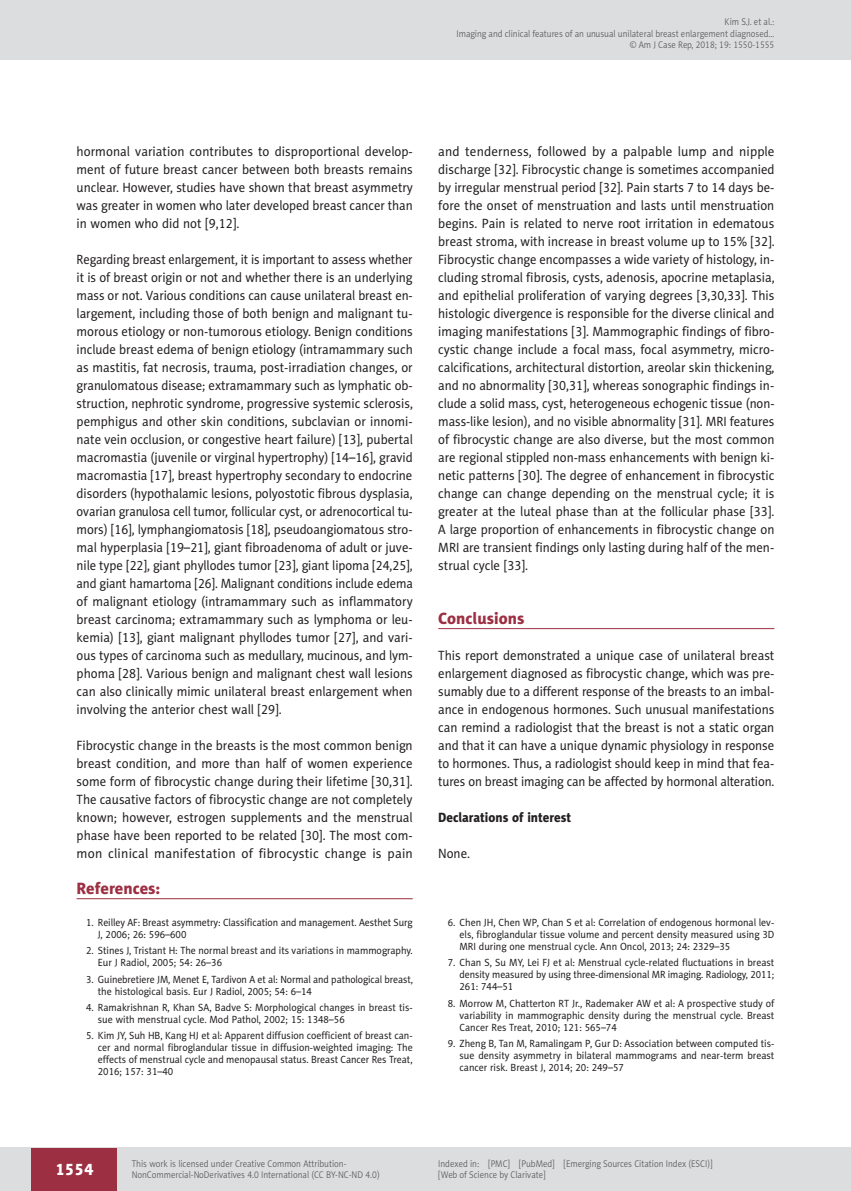
<style>
.page{position:relative;width:851px;height:1191px;background:#fff}
.page>*{position:absolute;margin:0;border:0;box-sizing:border-box;transform-origin:0 0}
.AJCR_Headline_1{font:16.5px "Naomi Sans EFN Heavy";color:#9d2f42}
.AJCR_Referencje_Tytu{font:16.5px "Naomi Sans EFN Heavy";color:#9d2f42}
.t1{font:16.5px "Naomi Sans EFN Heavy";color:#fff}
.AJCR_Body{font:13.5px/18px "Naomi Sans EFN";color:#231f20;text-align:justify;scale:.93 1}
.AJCR_Body-2{font:13.5px/18px "Naomi Sans EFN";color:#231f20;text-align:justify}
.AJCR_Body-3{font:13.5px/18px "Naomi Sans EFN";color:#231f20;text-align:justify;scale:.95 1}
.AJCR_Body-4{font:13.5px/18px "Naomi Sans EFN";color:#231f20;text-align:justify;scale:.96 1}
.AJCR_Headline_2{font:13.5px "Naomi Sans EFN Heavy";color:#231f20;scale:.95 1}
.AJCR_Referencje_punk{font:10.5px/12px "Naomi Sans EFN";color:#231f20;text-align:justify;scale:.95 1}
.AJCR_Referencje_punk-2{font:10.5px/12px "Naomi Sans EFN";color:#231f20;scale:.93 1}
.AJCR_Referencje_punk-3{font:10.5px/12px "Naomi Sans EFN";color:#231f20;scale:.94 1}
.t2{font:9.75px/11.2px "Naomi Sans EFN Light";color:#57585a;scale:.9 1}
</style>
<div class="page">
<hr style="left:438px;top:628px;width:336px;height:1px;background:#9d2f42">
<hr style="left:77px;top:898px;width:335px;height:1px;background:#9d2f42">
<div style="left:0;top:1148px;width:850px;height:43px;background:#dcdddf"></div>
<div style="left:32px;top:1147px;width:85px;height:43px;background:#9d2f42"></div>
<div style="left:0;top:0;width:850px;height:60px;background:#dcdddf"></div>
<hr style="left:850px;top:0;width:1px;height:60px;background:#dcdddf">
<p class="t2" style="left:456px;top:16px;width:354px;text-align:right">Kim S.J. et al.:<br>Imaging and clinical features of an unusual unilateral breast enlargement diagnosed… © Am J Case Rep, 2018; 19: 1550-1555</p>
<p class="AJCR_Body-4" style="left:77px;top:142px;width:352px">hormonal variation contributes to disproportional develop&shy;ment of future breast cancer between both breasts remains unclear. However, studies have shown that breast asymmetry was greater in women who later developed breast cancer than in women who did not [9,12].</p>
<p class="AJCR_Body" style="left:77px;top:250px;width:363px">Regarding breast enlargement, it is important to assess whether it is of breast origin or not and whether there is an underlying mass or not. Various conditions can cause unilateral breast en&shy;largement, including those of both benign and malignant tu&shy;morous etiology or non-tumorous etiology. Benign conditions include breast edema of benign etiology (intramammary such as mastitis, fat necrosis, trauma, post-irradiation changes, or granulomatous disease; extramammary such as lymphatic ob&shy;struction, nephrotic syndrome, progressive systemic sclerosis, pemphigus and other skin conditions, subclavian or innomi&shy;nate vein occlusion, or congestive heart failure) [13], pubertal macromastia (juvenile or virginal hypertrophy) [14–16], gravid macromastia [17], breast hypertrophy secondary to endocrine disorders (hypothalamic lesions, polyostotic fibrous dysplasia, ovarian granulosa cell tumor, follicular cyst, or adrenocortical tu&shy;mors) [16], lymphangiomatosis [18], pseudoangiomatous stro&shy;mal hyperplasia [19–21], giant fibroadenoma of adult or juve&shy;nile type [22], giant phyllodes tumor [23], giant lipoma [24,25], and giant hamartoma [26]. Malignant conditions include edema of malignant etiology (intramammary such as inflammatory breast carcinoma; extramammary such as lymphoma or leu&shy;kemia) [13], giant malignant phyllodes tumor [27], and vari&shy;ous types of carcinoma such as medullary, mucinous, and lym&shy;phoma [28]. Various benign and malignant chest wall lesions can also clinically mimic unilateral breast enlargement when involving the anterior chest wall [29].</p>
<p class="AJCR_Body-3" style="left:77px;top:736px;width:355px">Fibrocystic change in the breasts is the most common benign breast condition, and more than half of women experience some form of fibrocystic change during their lifetime [30,31].<br>The causative factors of fibrocystic change are not completely known; however, estrogen supplements and the menstrual phase have been reported to be related [30]. The most com&shy;mon clinical manifestation of fibrocystic change is pain</p>
<p class="AJCR_Referencje_Tytu" style="left:77px;top:878px;width:85px">References:</p>
<p class="AJCR_Referencje_punk-3" style="left:98px;top:916px;width:336px;text-indent:-12px">1. Reilley AF: Breast asymmetry: Classification and management. Aesthet Surg<br>J, 2006; 26: 596–600</p>
<p class="AJCR_Referencje_punk" style="left:98px;top:945px;width:333px;text-indent:-12px">2. Stines J, Tristant H: The normal breast and its variations in mammography.<br>Eur J Radiol, 2005; 54: 26–36</p>
<p class="AJCR_Referencje_punk-2" style="left:98px;top:973px;width:340px;text-indent:-12px">3. Guinebretiere JM, Menet E, Tardivon A et al: Normal and pathological breast, the histological basis. Eur J Radiol, 2005; 54: 6–14</p>
<p class="AJCR_Referencje_punk" style="left:98px;top:1001px;width:333px;text-indent:-12px">4. Ramakrishnan R, Khan SA, Badve S: Morphological changes in breast tis&shy;sue with menstrual cycle. Mod Pathol, 2002; 15: 1348–56</p>
<p class="AJCR_Referencje_punk" style="left:98px;top:1029px;width:333px;text-indent:-12px">5. Kim JY, Suh HB, Kang HJ et al: Apparent diffusion coefficient of breast can&shy;cer and normal fibroglandular tissue in diffusion-weighted imaging: The effects of menstrual cycle and menopausal status. Breast Cancer Res Treat, 2016; 157: 31–40</p>
<p class="AJCR_Body-2" style="left:438px;top:142px;width:338px">and tenderness, followed by a palpable lump and nipple discharge [32]. Fibrocystic change is sometimes accompanied by irregular menstrual period [32]. Pain starts 7 to 14 days be&shy;fore the onset of menstruation and lasts until menstruation begins. Pain is related to nerve root irritation in edematous breast stroma, with increase in breast volume up to 15% [32].<br>Fibrocystic change encompasses a wide variety of histology, in&shy;cluding stromal fibrosis, cysts, adenosis, apocrine metaplasia, and epithelial proliferation of varying degrees [3,30,33]. This histologic divergence is responsible for the diverse clinical and imaging manifestations [3]. Mammographic findings of fibro&shy;cystic change include a focal mass, focal asymmetry, micro&shy;calcifications, architectural distortion, areolar skin thickening, and no abnormality [30,31], whereas sonographic findings in&shy;clude a solid mass, cyst, heterogeneous echogenic tissue (non&shy;mass-like lesion), and no visible abnormality [31]. MRI features of fibrocystic change are also diverse, but the most common are regional stippled non-mass enhancements with benign ki&shy;netic patterns [30]. The degree of enhancement in fibrocystic change can change depending on the menstrual cycle; it is greater at the luteal phase than at the follicular phase [33].<br>A large proportion of enhancements in fibrocystic change on MRI are transient findings only lasting during half of the men&shy;strual cycle [33].</p>
<p class="AJCR_Headline_1" style="left:438px;top:608px;width:88px">Conclusions</p>
<p class="AJCR_Body-3" style="left:438px;top:646px;width:355px">This report demonstrated a unique case of unilateral breast enlargement diagnosed as fibrocystic change, which was pre&shy;sumably due to a different response of the breasts to an imbal&shy;ance in endogenous hormones. Such unusual manifestations can remind a radiologist that the breast is not a static organ and that it can have a unique dynamic physiology in response to hormones. Thus, a radiologist should keep in mind that fea&shy;tures on breast imaging can be affected by hormonal alteration.</p>
<p class="AJCR_Headline_2" style="left:438px;top:809px;width:141px">Declarations of interest</p>
<p class="AJCR_Body-3" style="left:438px;top:844px;width:35px">None.</p>
<p class="AJCR_Referencje_punk" style="left:459px;top:916px;width:333px;text-indent:-12px">6. Chen JH, Chen WP, Chan S et al: Correlation of endogenous hormonal lev&shy;els, fibroglandular tissue volume and percent density measured using 3D MRI during one menstrual cycle. Ann Oncol, 2013; 24: 2329–35</p>
<p class="AJCR_Referencje_punk" style="left:459px;top:957px;width:333px;text-indent:-12px">7. Chan S, Su MY, Lei FJ et al: Menstrual cycle-related fluctuations in breast density measured by using three-dimensional MR imaging. Radiology, 2011; 261: 744–51</p>
<p class="AJCR_Referencje_punk" style="left:459px;top:997px;width:333px;text-indent:-12px">8. Morrow M, Chatterton RT Jr., Rademaker AW et al: A prospective study of variability in mammographic density during the menstrual cycle. Breast Cancer Res Treat, 2010; 121: 565–74</p>
<p class="AJCR_Referencje_punk" style="left:459px;top:1037px;width:333px;text-indent:-12px">9. Zheng B, Tan M, Ramalingam P, Gur D: Association between computed tis&shy;sue density asymmetry in bilateral mammograms and near-term breast cancer risk. Breast J, 2014; 20: 249–57</p>
<p class="t1" style="left:55px;top:1159px;width:40px">1554</p>
<p class="t2" style="left:132px;top:1158px;width:277px">This work is licensed under Creative Common Attribution-<br>NonCommercial-NoDerivatives 4.0 International (CC BY-NC-ND 4.0)</p>
<p class="t2" style="left:438px;top:1158px;width:306px">Indexed in: [PMC] [PubMed] [Emerging Sources Citation Index (ESCI)] [Web of Science by Clarivate]</p>
</div>
